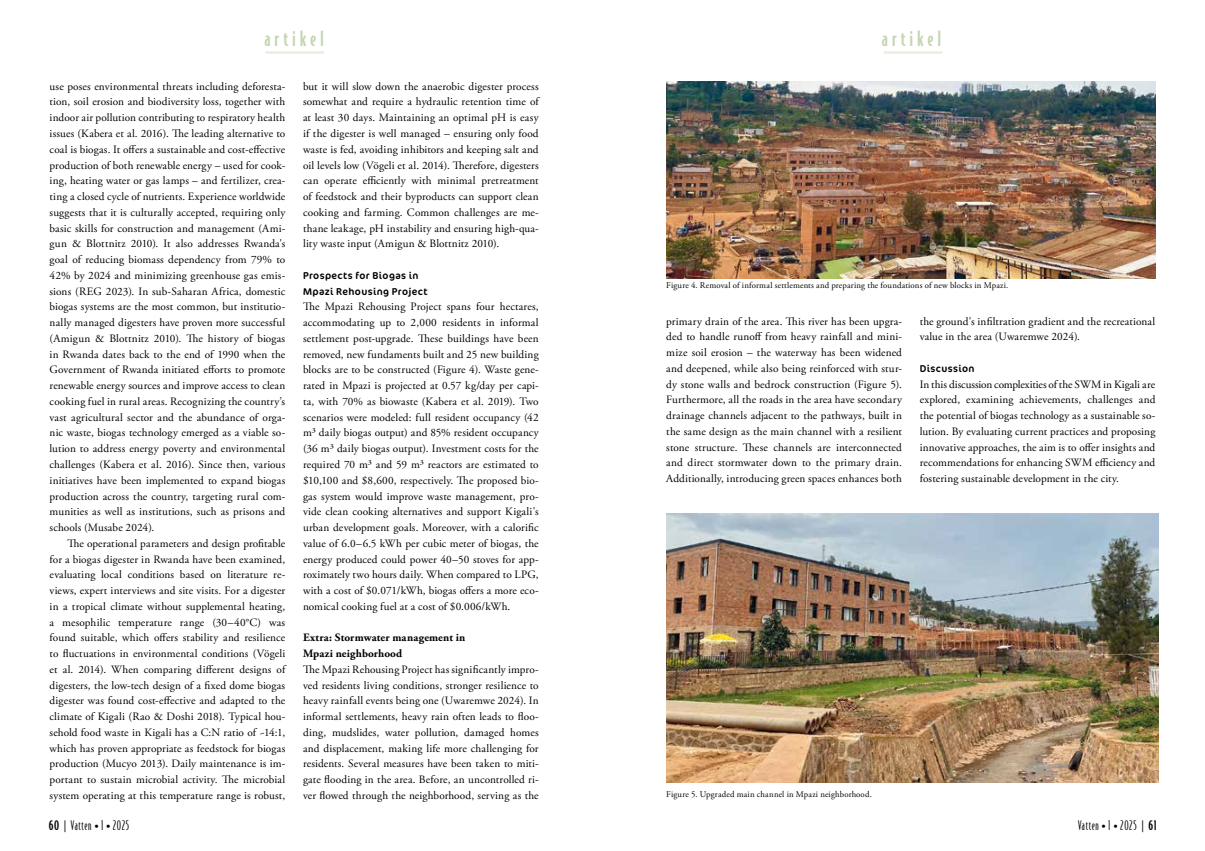
<style>
.page{position:relative;width:1205px;height:851px;background:#fff}
.page>*{position:absolute;margin:0;border:0;box-sizing:border-box;transform-origin:0 0}
.t1{font:500 20px "Bodega Sans";letter-spacing:.195em;color:#c2d6b0}
.t2{font:300 12.5px "Bodega Sans";letter-spacing:.05em;color:#000}
.t3{font:11.25px/15.8px "Adobe Garamond Pro";letter-spacing:.01em;color:#000;text-align:justify}
.t4{font:700 11.25px/15.8px "Adobe Garamond Pro";letter-spacing:.015em;color:#000}
.t5{font:10px/15.8px "Cocon Pro";letter-spacing:.04em;color:#000}
.t6{font:8.75px "Adobe Garamond Pro";letter-spacing:.02em;color:#000}
.s1{font-weight:500}
.s2{font-family:"Adobe Garamond Pro";font-weight:400;font-size:11.25px}
</style>
<div class="page">
<hr style="left:265px;top:51px;width:59px;height:3px;background:#e7efdf">
<hr style="left:884px;top:51px;width:58px;height:3px;background:#e7efdf">
<img style="left:666px;top:81px;width:489px;height:198px">
<img style="left:666px;top:513px;width:492px;height:269px">
<h1 class="t1" style="left:264px;top:27px;width:61px">artikel</h1>
<h1 class="t1" style="left:882px;top:27px;width:61px">artikel</h1>
<p class="t3" style="left:50px;top:79px;width:237px">use poses environmental threats including deforesta&shy;tion, soil erosion and biodiversity loss, together with indoor air pollution contributing to respiratory health issues (Kabera et al. 2016). The leading alternative to coal is biogas. It offers a sustainable and cost-effective production of both renewable energy – used for cook&shy;ing, heating water or gas lamps – and fertilizer, crea&shy;ting a closed cycle of nutrients. Experience worldwide suggests that it is culturally accepted, requiring only basic skills for construction and management (Ami&shy;gun &amp; Blottnitz 2010). It also addresses Rwanda's goal of reducing biomass dependency from 79% to 42% by 2024 and minimizing greenhouse gas emis&shy;sions (REG 2023). In sub-Saharan Africa, domestic biogas systems are the most common, but institutio&shy;nally managed digesters have proven more successful (Amigun &amp; Blottnitz 2010). The history of biogas in Rwanda dates back to the end of 1990 when the Government of Rwanda initiated efforts to promote renewable energy sources and improve access to clean cooking fuel in rural areas. Recognizing the country’s vast agricultural sector and the abundance of orga&shy;nic waste, biogas technology emerged as a viable so&shy;lution to address energy poverty and environmental challenges (Kabera et al. 2016). Since then, various initiatives have been implemented to expand biogas production across the country, targeting rural com&shy;munities as well as institutions, such as prisons and schools (Musabe 2024).</p>
<p class="t3" style="left:50px;top:535px;width:237px;text-indent:18px">The operational parameters and design profitable for a biogas digester in Rwanda have been examined, evaluating local conditions based on literature re&shy;views, expert interviews and site visits. For a digester in a tropical climate without supplemental heating, a mesophilic temperature range (30–40°C) was found suitable, which offers stability and resilience to fluctuations in environmental conditions (Vögeli et al. 2014). When comparing different designs of digesters, the low-tech design of a fixed dome biogas digester was found cost-effective and adapted to the climate of Kigali (Rao &amp; Doshi 2018). Typical hou&shy;sehold food waste in Kigali has a C:N ratio of ~14:1, which has proven appropriate as feedstock for biogas production (Mucyo 2013). Daily maintenance is im&shy;portant to sustain microbial activity. The microbial system operating at this temperature range is robust,</p>
<p class="t3" style="left:303px;top:79px;width:237px">but it will slow down the anaerobic digester process somewhat and require a hydraulic retention time of at least 30 days. Maintaining an optimal pH is easy if the digester is well managed – ensuring only food waste is fed, avoiding inhibitors and keeping salt and oil levels low (Vögeli et al. 2014). Therefore, digesters can operate efficiently with minimal pretreatment of feedstock and their byproducts can support clean cooking and farming. Common challenges are me&shy;thane leakage, pH instability and ensuring high-qua&shy;lity waste input (Amigun &amp; Blottnitz 2010).</p>
<p class="t5" style="left:303px;top:267px;width:126px">Prospects for Biogas in<br>Mpazi Rehousing Project</p>
<p class="t3" style="left:303px;top:299px;width:237px">The Mpazi Rehousing Project spans four hectares, accommodating up to 2,000 residents in informal settlement post-upgrade. These buildings have been removed, new fundaments built and 25 new building blocks are to be constructed (Figure 4). Waste gene&shy;rated in Mpazi is projected at 0.57 kg/day per capi&shy;ta, with 70% as biowaste (Kabera et al. 2019). Two scenarios were modeled: full resident occupancy (42 m³ daily biogas output) and 85% resident occupancy (36 m³ daily biogas output). Investment costs for the required 70 m³ and 59 m³ reactors are estimated to $10,100 and $8,600, respectively. The proposed bio&shy;gas system would improve waste management, pro&shy;vide clean cooking alternatives and support Kigali's urban development goals. Moreover, with a calorific value of 6.0–6.5 kWh per cubic meter of biogas, the energy produced could power 40–50 stoves for app&shy;roximately two hours daily. When compared to LPG, with a cost of $0.071/kWh, biogas offers a more eco&shy;nomical cooking fuel at a cost of $0.006/kWh.</p>
<p class="t4" style="left:303px;top:630px;width:164px">Extra: Stormwater management in<br>Mpazi neighborhood</p>
<p class="t3" style="left:303px;top:661px;width:237px">The Mpazi Rehousing Project has significantly impro&shy;ved residents living conditions, stronger resilience to heavy rainfall events being one (Uwaremwe 2024). In informal settlements, heavy rain often leads to floo&shy;ding, mudslides, water pollution, damaged homes and displacement, making life more challenging for residents. Several measures have been taken to miti&shy;gate flooding in the area. Before, an uncontrolled ri&shy;ver flowed through the neighborhood, serving as the</p>
<p class="t6" style="left:666px;top:280px;width:344px">Figure 4. Removal of informal settlements and preparing the foundations of new blocks in Mpazi.</p>
<p class="t3" style="left:666px;top:313px;width:237px">primary drain of the area. This river has been upgra&shy;ded to handle runoff from heavy rainfall and mini&shy;mize soil erosion – the waterway has been widened and deepened, while also being reinforced with stur&shy;dy stone walls and bedrock construction (Figure 5).<br>Furthermore, all the roads in the area have secondary drainage channels adjacent to the pathways, built in the same design as the main channel with a resilient stone structure. These channels are interconnected and direct stormwater down to the primary drain.<br>Additionally, introducing green spaces enhances both</p>
<p class="t3" style="left:919px;top:313px;width:237px">the ground's infiltration gradient and the recreational value in the area (Uwaremwe 2024).</p>
<p class="t5" style="left:919px;top:360px;width:56px">Discussion</p>
<p class="t3" style="left:919px;top:376px;width:237px">In this discussion complexities of the SWM in Kigali are explored, examining achievements, challenges and the potential of biogas technology as a sustainable so&shy;lution. By evaluating current practices and proposing innovative approaches, the aim is to offer insights and recommendations for enhancing SWM efficiency and fostering sustainable development in the city.</p>
<p class="t6" style="left:666px;top:789px;width:207px">Figure 5. Upgraded main channel in Mpazi neighborhood.</p>
<p class="t2" style="left:49px;top:818px;width:82px"><span class="s1">60</span> | Vatten <span class="s2">•</span> 1 <span class="s2">•</span> 2025</p>
<p class="t2" style="left:1078px;top:818px;width:80px">Vatten <span class="s2">•</span> 1 <span class="s2">•</span> 2025 | <span class="s1">61</span></p>
</div>
